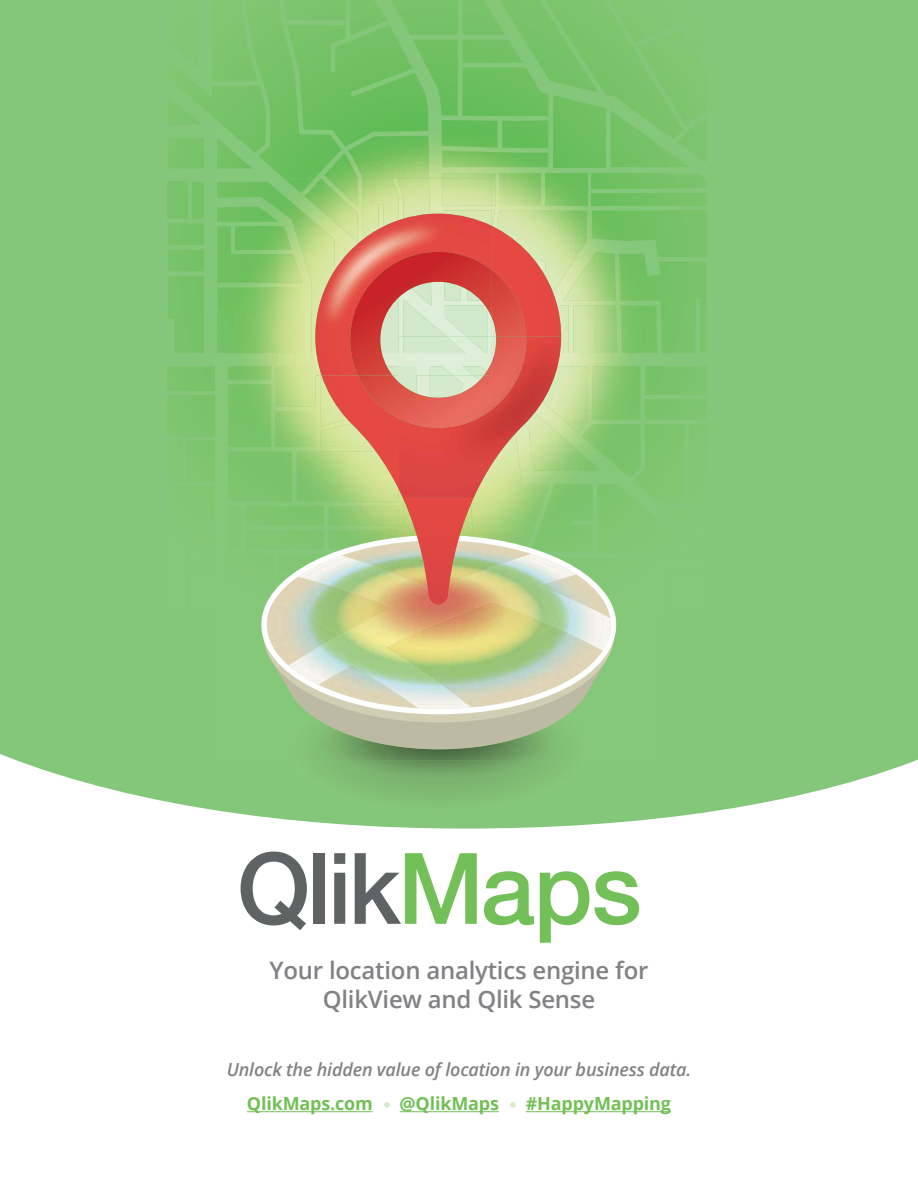
<style>
.page{position:relative;width:918px;height:1188px;background:#fff}
.page>*{position:absolute;margin:0;border:0;box-sizing:border-box;transform-origin:0 0}
.t1{font:600 24px/28.8px "Open Sans";letter-spacing:-.01em;color:#808285;text-align:center}
.t2{font:italic 600 18px "Open Sans";letter-spacing:-.01em;color:#808285}
.t3{font:700 18px "Open Sans";letter-spacing:-.01em;color:#72c056}
</style>
<div class="page">
<div style="left:0;top:0;width:918px;height:970px;background:#84c77a"></div>
<img style="left:297px;top:25px;width:116px;height:85px">
<img style="left:350px;top:0;width:37px;height:36px">
<img style="left:413px;top:40px;width:45px;height:70px">
<img style="left:390px;top:0;width:68px;height:35px">
<div style="left:462px;top:67px;width:83px;height:43px;background:#6abe5d"></div>
<img style="left:499px;top:0;width:46px;height:93px">
<img style="left:463px;top:0;width:42px;height:35px">
<img style="left:610px;top:0;width:68px;height:42px">
<img style="left:428px;top:110px;width:235px;height:100px">
<img style="left:228px;top:283px;width:85px;height:179px">
<img style="left:492px;top:210px;width:171px;height:42px">
<img style="left:561px;top:262px;width:102px;height:221px">
<img style="left:313px;top:375px;width:9px;height:77px">
<img style="left:497px;top:211px;width:90px;height:81px">
<img style="left:611px;top:110px;width:52px;height:57px">
<img style="left:619px;top:257px;width:44px;height:96px">
<img style="left:592px;top:174px;width:71px;height:14px">
<img style="left:563px;top:252px;width:53px;height:49px">
<img style="left:442px;top:174px;width:53px;height:32px">
<img style="left:500px;top:174px;width:40px;height:32px">
<img style="left:492px;top:211px;width:3px;height:15px">
<img style="left:561px;top:413px;width:40px;height:58px">
<img style="left:320px;top:427px;width:2px;height:20px">
<img style="left:320px;top:375px;width:2px;height:52px">
<img style="left:633px;top:424px;width:30px;height:60px">
<img style="left:582px;top:424px;width:58px;height:54px">
<img style="left:645px;top:400px;width:18px;height:20px">
<img style="left:561px;top:306px;width:8px;height:47px">
<img style="left:621px;top:306px;width:36px;height:47px">
<img style="left:592px;top:366px;width:48px;height:54px">
<img style="left:561px;top:366px;width:27px;height:67px">
<img style="left:573px;top:306px;width:44px;height:47px">
<img style="left:592px;top:211px;width:71px;height:46px">
<img style="left:442px;top:151px;width:106px;height:16px">
<img style="left:502px;top:120px;width:46px;height:28px">
<div style="left:553px;top:110px;width:53px;height:57px;background:#6cbf5f"></div>
<img style="left:545px;top:174px;width:42px;height:32px">
<img style="left:592px;top:193px;width:71px;height:13px">
<svg style="left:214px;top:366px;width:1px;height:24px"></svg>
<img style="left:214px;top:441px;width:1px;height:37px">
<img style="left:214px;top:395px;width:1px;height:41px">
<img style="left:645px;top:366px;width:18px;height:29px">
<img style="left:214px;top:110px;width:45px;height:43px">
<img style="left:228px;top:384px;width:43px;height:63px">
<img style="left:217px;top:138px;width:35px;height:31px">
<img style="left:217px;top:182px;width:60px;height:25px">
<img style="left:259px;top:110px;width:82px;height:69px">
<img style="left:217px;top:207px;width:60px;height:15px">
<img style="left:228px;top:366px;width:43px;height:14px">
<img style="left:297px;top:452px;width:25px;height:49px">
<div style="left:228px;top:452px;width:64px;height:49px;background:#7bc46c"></div>
<img style="left:276px;top:411px;width:39px;height:36px">
<img style="left:217px;top:288px;width:60px;height:65px">
<img style="left:217px;top:226px;width:60px;height:57px">
<img style="left:236px;top:226px;width:41px;height:23px">
<img style="left:276px;top:366px;width:39px;height:40px">
<img style="left:442px;top:120px;width:55px;height:27px">
<img style="left:441px;top:110px;width:17px;height:6px">
<img style="left:324px;top:153px;width:24px;height:26px">
<img style="left:348px;top:136px;width:81px;height:43px">
<img style="left:462px;top:110px;width:86px;height:7px">
<img style="left:633px;top:110px;width:30px;height:21px">
<svg style="left:310px;top:714px;width:258px;height:32px;background:#aeba97"></svg>
<svg style="left:261px;top:535px;width:355px;height:179px"></svg>
<img style="left:308px;top:553px;width:261px;height:98px">
<img style="left:319px;top:561px;width:251px;height:86px">
<svg style="left:322px;top:226px;width:239px;height:379px;background:#c7af7e"></svg>
<img style="left:399px;top:337px;width:162px;height:161px">
<img style="left:399px;top:419px;width:127px;height:9px">
<img style="left:277px;top:179px;width:215px;height:187px">
<img style="left:442px;top:179px;width:50px;height:27px">
<img style="left:443px;top:211px;width:49px;height:3px">
<img style="left:277px;top:190px;width:38px;height:163px">
<img style="left:284px;top:179px;width:21px;height:14px">
<img style="left:277px;top:288px;width:25px;height:65px">
<img style="left:277px;top:254px;width:25px;height:29px">
<img style="left:277px;top:226px;width:14px;height:23px">
<img style="left:277px;top:366px;width:38px;height:9px">
<img style="left:362px;top:179px;width:68px;height:35px">
<img style="left:305px;top:179px;width:52px;height:63px">
<img style="left:315px;top:214px;width:177px;height:161px">
<img style="left:350px;top:252px;width:142px;height:123px">
<svg style="left:358px;top:270px;width:168px;height:149px;background:#d78d7d"></svg>
<svg style="left:0;top:746px;width:918px;height:367px;fill:#fff"></svg>
<svg style="left:241px;top:852px;width:66px;height:78px;background:#b8b9b9"></svg>
<div style="left:314px;top:853px;width:11px;height:71px;background:#606364"></div>
<svg style="left:334px;top:853px;width:11px;height:71px"></svg>
<svg style="left:355px;top:853px;width:122px;height:71px;background:#b2cda9"></svg>
<svg style="left:484px;top:871px;width:50px;height:54px;background:#afdba0"></svg>
<svg style="left:540px;top:871px;width:49px;height:72px;background:#bae0ad"></svg>
<svg style="left:595px;top:871px;width:44px;height:54px;background:#b0dba1"></svg>
<hr style="left:247px;top:1111px;width:126px;height:1px;background:#72c056">
<hr style="left:400px;top:1111px;width:99px;height:1px;background:#72c056">
<hr style="left:526px;top:1111px;width:145px;height:1px;background:#72c056">
<svg style="left:510px;top:1102px;width:6px;height:6px"></svg>
<svg style="left:384px;top:1102px;width:6px;height:6px"></svg>
<p class="t1" style="left:270px;top:955px;width:380px">Your location analytics engine for<br>QlikView and Qlik Sense</p>
<p class="t2" style="left:227px;top:1057px;width:466px">Unlock the hidden value of location in your business data.</p>
<p class="t3" style="left:247px;top:1091px;width:127px">QlikMaps.com</p>
<p class="t3" style="left:400px;top:1091px;width:101px">@QlikMaps</p>
<p class="t3" style="left:526px;top:1091px;width:147px">#HappyMapping</p>
</div>
